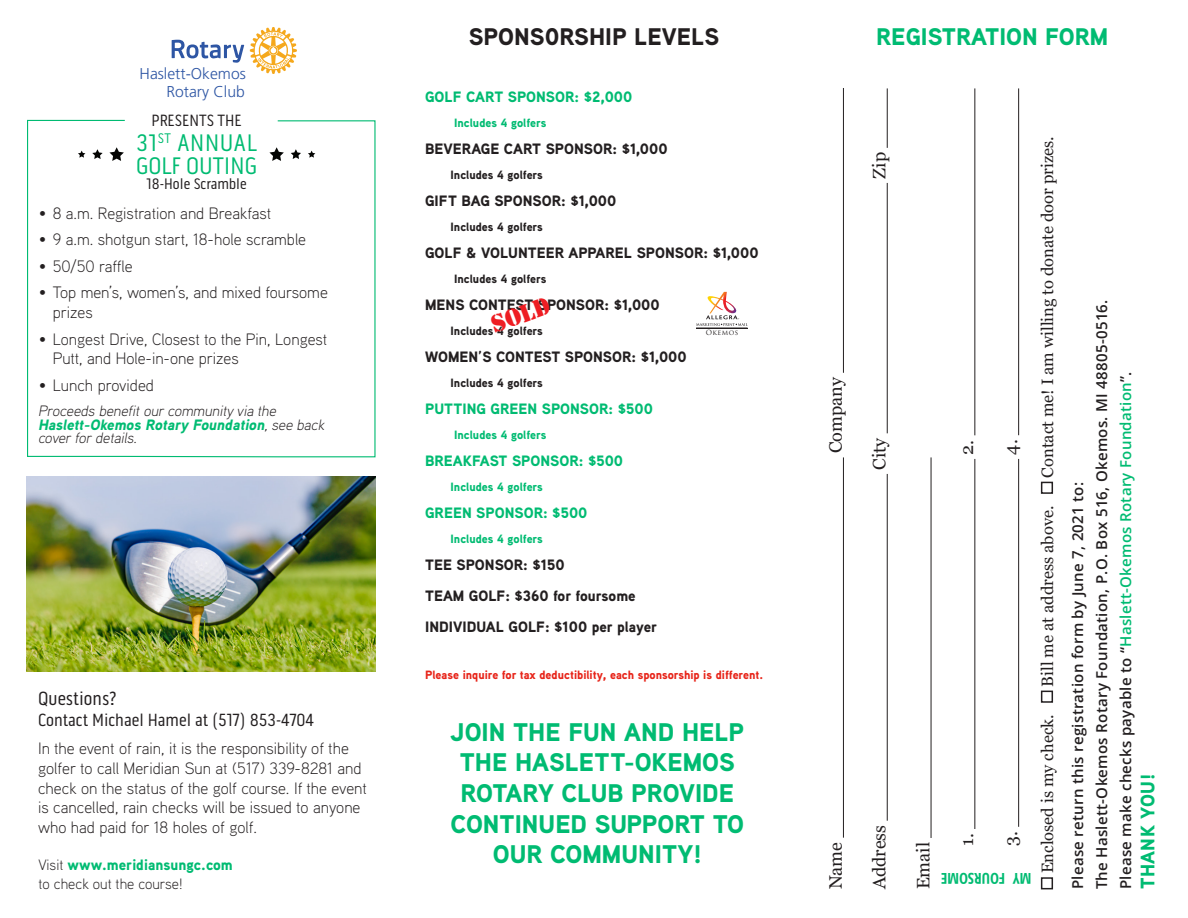
<style>
.page{position:relative;width:1188px;height:918px;background:#fff}
.page>*{position:absolute;margin:0;border:0;box-sizing:border-box;transform-origin:0 0}
.Blue_head{font:900 25.5px/30.6px "Aaux Pro";color:#00bb72;text-align:center}
.Bullet{font:25.5px "Stencil";color:#ee1d23}
.t1{font:24.45px/22.2px "Pill Gothic 300 mg";color:#00bb72}
.Body_text{font:900 24px "Aaux Pro";color:#231f20}
.Body_text-2{font:900 24px "Aaux Pro";color:#00bb72}
.Body_text-3{font:19.5px "Pill Gothic 300 mg";color:#231f20}
.Body_text-4{font:900 19.5px "Aaux Pro";letter-spacing:.02em;color:#00bb72}
.Body_text-5{font:18px "Georgia";color:#231f20}
.Body_text-6{font:18px "Pill Gothic 300 mg";color:#231f20}
.t2{font:16.65px "Pill Gothic 300 mg";color:#231f20}
.Body_text-7{font:300 16.5px/19.8px "Aaux Pro";color:#231f20}
.Bullet-2{font:300 16.5px/19.8px "Aaux Pro";color:#231f20}
.Body_text-8{font:16.5px "Georgia";color:#231f20}
.t3{font:300 15.6px/17.5px "Frutiger";color:#2e56a4;text-align:right}
.Blue_head-2{font:15.6px "Pill Gothic 300 mg";color:#231f20}
.Body_text-9{font:900 15px "Aaux Pro";color:#231f20}
.Body_text-10{font:600 15px "Open Sans";letter-spacing:.02em;color:#231f20}
.Body_text-11{font:italic 300 15px/13.5px "Aaux Pro";color:#231f20}
.Body_text-12{font:900 15px "Aaux Pro";color:#00bb72}
.Body_text-13{font:600 15px "Open Sans";letter-spacing:.02em;color:#00bb72}
.Blue_head-3{font:900 15px "Aaux Pro";color:#00bb72}
.Blue_head-4{font:300 15px "Aaux Pro";color:#231f20}
.Body_text-14{font:700 condensed 15px "Open Sans";color:#00bb72}
.Body_text-15{font:900 12px "Aaux Pro";color:#231f20}
.Body_text-16{font:900 12px "Aaux Pro";color:#00bb72}
.Body_text-17{font:900 12px "Aaux Pro";color:#e72419}
.t4{font:6.9px "Trajan Pro";letter-spacing:.075em;color:#231f20}
.s1{font-weight:900;color:#00bb72}
.s2{font-weight:300;color:#231f20}
.s3{color:#231f20}
</style>
<div class="page">
<hr style="left:843px;top:457px;width:1px;height:381px;background:#231f20">
<hr style="left:843px;top:88px;width:1px;height:285px;background:#231f20">
<hr style="left:887px;top:474px;width:1px;height:347px;background:#231f20">
<hr style="left:887px;top:183px;width:1px;height:250px;background:#231f20">
<hr style="left:887px;top:88px;width:1px;height:60px;background:#231f20">
<hr style="left:931px;top:457px;width:1px;height:381px;background:#231f20">
<hr style="left:974px;top:459px;width:1px;height:370px;background:#231f20">
<hr style="left:974px;top:88px;width:1px;height:347px;background:#231f20">
<hr style="left:1018px;top:459px;width:1px;height:368px;background:#231f20">
<hr style="left:1018px;top:88px;width:1px;height:347px;background:#231f20">
<div style="left:1041px;top:877px;width:12px;height:12px;border:2px solid #231f20"></div>
<div style="left:1041px;top:691px;width:12px;height:12px;border:2px solid #231f20"></div>
<div style="left:1041px;top:482px;width:12px;height:12px;border:2px solid #231f20"></div>
<svg style="left:250px;top:27px;width:47px;height:47px"></svg>
<svg style="left:172px;top:40px;width:72px;height:23px"></svg>
<svg style="left:696px;top:292px;width:52px;height:34px"></svg>
<hr style="left:696px;top:328px;width:52px;height:1px;background:#231f20">
<svg style="left:27px;top:119px;width:349px;height:339px"></svg>
<img style="left:27px;top:476px;width:349px;height:196px">
<p class="t3" style="left:140px;top:65px;width:108px">Haslett-Okemos<br>Rotary Club</p>
<p class="t2" style="left:152px;top:111px;width:92px">PRESENTS THE</p>
<p class="t1" style="left:136px;top:132px;width:123px">31<sup>ST</sup> ANNUAL<br>GOLF OUTING</p>
<p class="Blue_head-2" style="left:147px;top:175px;width:102px">18-Hole Scramble</p>
<p class="Bullet-2" style="left:39px;top:202px;width:234px">• 8 a.m. Registration and Breakfast</p>
<p class="Bullet-2" style="left:39px;top:229px;width:268px">• 9 a.m. shotgun start, 18-hole scramble</p>
<p class="Bullet-2" style="left:39px;top:256px;width:95px">• 50/50 raffle</p>
<p class="Bullet-2" style="left:53px;top:282px;width:277px;text-indent:-14px">• Top men’s, women’s, and mixed foursome prizes</p>
<p class="Bullet-2" style="left:53px;top:328px;width:276px;text-indent:-14px">• Longest Drive, Closest to the Pin, Longest<br>Putt, and Hole-in-one prizes</p>
<p class="Bullet-2" style="left:39px;top:375px;width:116px">• Lunch provided</p>
<p class="Body_text-11" style="left:38px;top:404px;width:291px">Proceeds benefitourcommunityvia the<br><span class="s1">Haslett-Okemos Rotary Foundation</span>, see back coverfordetails.</p>
<p class="Body_text-3" style="left:38px;top:687px;width:80px">Questions?</p>
<p class="Body_text-6" style="left:38px;top:710px;width:278px">Contact Michael Hamel at (517) 853-4704</p>
<p class="Body_text-7" style="left:38px;top:738px;width:330px">In the event of rain, it is the responsibility of the golfer to call Meridian Sun at (517) 339-8281 and check on the status of the golf course. If the event is cancelled, rain checks will be issued to anyone who had paid for 18 holes of golf.</p>
<p class="Blue_head-3" style="left:38px;top:855px;width:196px"><span class="s2">Visit</span> www.meridiansungc.com</p>
<p class="Blue_head-4" style="left:38px;top:874px;width:146px">to check out the course!</p>
<p class="Body_text" style="left:469px;top:21px;width:252px">SPONS0RSHIP LEVELS</p>
<p class="Body_text-12" style="left:425px;top:88px;width:209px">GOLF CART SPONSOR: $2,000</p>
<p class="Body_text-16" style="left:454px;top:115px;width:94px">Includes 4 golfers</p>
<p class="Body_text-9" style="left:425px;top:140px;width:244px">BEVERAGE CART SPONSOR: $1,000</p>
<p class="Body_text-15" style="left:451px;top:167px;width:94px">Includes 4 golfers</p>
<p class="Body_text-9" style="left:425px;top:192px;width:193px">GIFT BAG SPONSOR: $1,000</p>
<p class="Body_text-15" style="left:451px;top:219px;width:94px">Includes 4 golfers</p>
<p class="Body_text-9" style="left:425px;top:244px;width:335px">GOLF &amp; VOLUNTEER APPAREL SPONSOR: $1,000</p>
<p class="Body_text-15" style="left:454px;top:271px;width:94px">Includes 4 golfers</p>
<p class="Body_text-9" style="left:425px;top:295px;width:236px">MENS CONTEST SPONSOR: $1,000</p>
<p class="Body_text-15" style="left:451px;top:323px;width:94px">Includes 4 golfers</p>
<p class="Body_text-9" style="left:425px;top:347px;width:263px">WOMEN’S CONTEST SPONSOR: $1,000</p>
<p class="Body_text-15" style="left:451px;top:375px;width:94px">Includes 4 golfers</p>
<p class="Body_text-12" style="left:425px;top:399px;width:229px">PUTTING GREEN SPONSOR: $500</p>
<p class="Body_text-16" style="left:454px;top:427px;width:94px">Includes 4 golfers</p>
<p class="Body_text-12" style="left:425px;top:451px;width:200px">BREAKFAST SPONSOR: $500</p>
<p class="Body_text-16" style="left:451px;top:479px;width:94px">Includes 4 golfers</p>
<p class="Body_text-12" style="left:425px;top:503px;width:164px">GREEN SPONSOR: $500</p>
<p class="Body_text-16" style="left:451px;top:531px;width:94px">Includes 4 golfers</p>
<p class="Body_text-9" style="left:425px;top:555px;width:141px">TEE SPONSOR: $150</p>
<p class="Body_text-9" style="left:425px;top:586px;width:212px">TEAM GOLF: $360 for foursome</p>
<p class="Body_text-9" style="left:425px;top:617px;width:234px">INDIVIDUAL GOLF: $100 per player</p>
<p class="Body_text-17" style="left:425px;top:667px;width:340px">Please inquire for tax deductibility, each sponsorship is different.</p>
<p class="Bullet" style="left:487px;top:311px;width:62px;rotate:-20deg">SOLD</p>
<p class="t4" style="left:706px;top:328px;width:34px">OKEMOS</p>
<p class="Blue_head" style="left:450px;top:716px;width:296px">JOIN THE FUN AND HELP<br>THE HASLETT-OKEMOS<br>ROTARY CLUB PROVIDE<br>CONTINUED SUPPORT TO<br>OUR COMMUNITY!</p>
<p class="Body_text-2" style="left:876px;top:21px;width:234px">REGISTRATION FORM</p>
<p class="Body_text-5" style="left:869px;top:179px;width:28px;rotate:-90deg">Zip</p>
<p class="Body_text-5" style="left:825px;top:453px;width:78px;rotate:-90deg">Company</p>
<p class="Body_text-5" style="left:869px;top:470px;width:34px;rotate:-90deg">City</p>
<p class="Body_text-5" style="left:825px;top:889px;width:49px;rotate:-90deg">Name</p>
<p class="Body_text-5" style="left:869px;top:889px;width:66px;rotate:-90deg">Address</p>
<p class="Body_text-5" style="left:912px;top:889px;width:49px;rotate:-90deg">Email</p>
<p class="Body_text-5" style="left:956px;top:455px;width:16px;rotate:-90deg">2.</p>
<p class="Body_text-5" style="left:1000px;top:455px;width:17px;rotate:-90deg">4.</p>
<p class="Body_text-8" style="left:1037px;top:478px;width:343px;rotate:-90deg">Contact me! I am willing to donate door prizes.</p>
<p class="Body_text-8" style="left:1037px;top:687px;width:182px;rotate:-90deg">Bill me at address above.</p>
<p class="Body_text-5" style="left:956px;top:846px;width:14px;rotate:-90deg">1.</p>
<p class="Body_text-5" style="left:1000px;top:846px;width:16px;rotate:-90deg">3.</p>
<p class="Body_text-14" style="left:1031px;top:889px;width:92px;rotate:-180deg">MY FOURSOME</p>
<p class="Body_text-8" style="left:1037px;top:873px;width:160px;rotate:-90deg">Enclosed is my check.</p>
<p class="Body_text-10" style="left:1067px;top:889px;width:409px;rotate:-90deg">Please return this registration form by June 7, 2021 to:</p>
<p class="Body_text-10" style="left:1091px;top:889px;width:591px;rotate:-90deg">The Haslett-Okemos Rotary Foundation, P.O. Box 516, Okemos. MI 48805-0516.</p>
<p class="Body_text-13" style="left:1115px;top:889px;width:519px;rotate:-90deg"><span class="s3">Please make checks payable to “</span>Haslett-Okemos Rotary Foundation<span class="s3">”.</span></p>
<p class="Body_text-4" style="left:1135px;top:889px;width:117px;rotate:-90deg">THANK YOU!</p>
</div>
